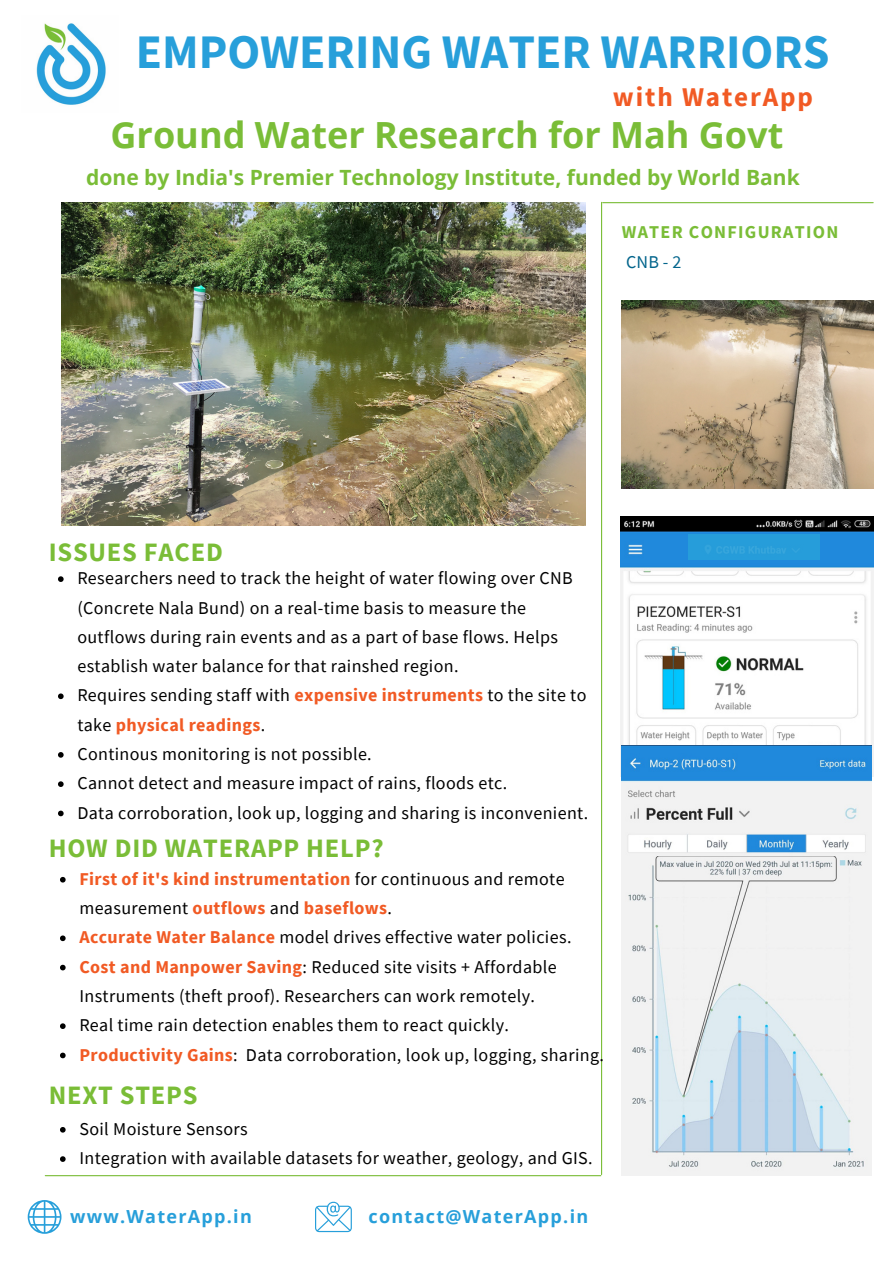
<style>
.page{position:relative;width:894px;height:1264px;background:#fff}
.page>*{position:absolute;margin:0;border:0;box-sizing:border-box;transform-origin:0 0}
.t1{font:700 48px "Source Sans Pro";color:#279fda}
.t2{font:700 36px "Open Sans";color:#7abd37}
.t3{font:700 27px "Source Sans Pro";letter-spacing:.07em;color:#f15a24}
.t4{font:700 26.55px "Source Sans Pro";letter-spacing:.03em;color:#7abd37}
.t5{font:700 21px "Open Sans";color:#7abd37}
.t6{font:18px/29.2px "Source Sans Pro";letter-spacing:.02em;color:#000}
.t7{font:700 18px/29.2px "Source Sans Pro";letter-spacing:.02em;color:#f15a24}
.t8{font:700 18px "Open Sans";letter-spacing:.07em;color:#279fda}
.t9{font:700 18px "Source Sans Pro";letter-spacing:.07em;color:#7abd37}
.t10{font:18px "Source Sans Pro";color:#03658c}
.s1{font-weight:700;color:#f15a24}
.s2{font-weight:400;color:#000}
</style>
<div class="page">
<img style="left:61px;top:202px;width:524px;height:323px">
<img style="left:36px;top:23px;width:70px;height:82px">
<hr style="left:601px;top:202px;width:1px;height:972px;background:#7abd37">
<hr style="left:602px;top:202px;width:270px;height:1px;background:#7abd37">
<hr style="left:45px;top:1175px;width:555px;height:1px;background:#7abd37">
<svg style="left:28px;top:1200px;width:33px;height:33px"></svg>
<svg style="left:315px;top:1201px;width:37px;height:31px"></svg>
<img style="left:621px;top:300px;width:251px;height:188px">
<img style="left:620px;top:516px;width:253px;height:260px">
<div style="left:687px;top:534px;width:132px;height:26px;background:#279fda"></div>
<img style="left:621px;top:745px;width:250px;height:430px">
<svg style="left:60px;top:876px;width:6px;height:6px"></svg>
<svg style="left:60px;top:935px;width:6px;height:6px"></svg>
<svg style="left:60px;top:964px;width:6px;height:6px"></svg>
<svg style="left:60px;top:1023px;width:6px;height:5px"></svg>
<svg style="left:60px;top:1052px;width:6px;height:6px"></svg>
<svg style="left:58px;top:576px;width:6px;height:6px"></svg>
<svg style="left:58px;top:693px;width:6px;height:6px"></svg>
<svg style="left:58px;top:752px;width:6px;height:5px"></svg>
<svg style="left:58px;top:781px;width:6px;height:6px"></svg>
<svg style="left:58px;top:810px;width:6px;height:6px"></svg>
<svg style="left:60px;top:1127px;width:6px;height:5px"></svg>
<svg style="left:60px;top:1156px;width:6px;height:5px"></svg>
<p class="t1" style="left:136px;top:21px;width:695px">EMPOWERING WATER WARRIORS</p>
<p class="t3" style="left:612px;top:80px;width:202px">with WaterApp</p>
<p class="t2" style="left:110px;top:110px;width:674px">Ground Water Research for Mah Govt</p>
<p class="t5" style="left:86px;top:162px;width:714px">done by India's Premier Technology Institute, funded by World Bank</p>
<p class="t9" style="left:621px;top:220px;width:218px">WATER CONFIGURATION</p>
<p class="t10" style="left:626px;top:250px;width:57px">CNB-2</p>
<p class="t4" style="left:49px;top:535px;width:176px">ISSUES FACED</p>
<p class="t6" style="left:77px;top:563px;width:496px">Researchers need to track the height of water flowing over CNB (Concrete Nala Bund) on a real-time basis to measure the outflows during rain events and as a part of base flows. Helps establish water balance for that rainshed region.</p>
<p class="t6" style="left:77px;top:680px;width:510px">Requires sending staff with <span class="s1">expensive instruments</span> to the site to take <span class="s1">physical readings</span>.</p>
<p class="t6" style="left:77px;top:739px;width:296px">Continous monitoring is not possible.</p>
<p class="t6" style="left:77px;top:768px;width:431px">Cannot detect and measure impact of rains, floods etc.</p>
<p class="t6" style="left:77px;top:797px;width:512px">Data corroboration, look up, logging and sharing is inconvenient.</p>
<p class="t4" style="left:49px;top:830px;width:336px">HOW DID WATERAPP HELP?</p>
<p class="t7" style="left:79px;top:863px;width:486px">First of it's kind instrumentation <span class="s2">for continuous and remote measurement</span> outflows <span class="s2">and</span> baseflows<span class="s2">.</span></p>
<p class="t6" style="left:79px;top:922px;width:493px"><span class="s1">Accurate Water Balance</span> model drives effective water policies.</p>
<p class="t6" style="left:79px;top:951px;width:478px"><span class="s1">Cost and Manpower Saving</span>: Reduced site visits + Affordable<br>Instruments (theft proof). Researchers can work remotely.</p>
<p class="t6" style="left:79px;top:1010px;width:431px">Real time rain detection enables them to react quickly.</p>
<p class="t6" style="left:79px;top:1039px;width:526px"><span class="s1">Productivity Gains</span>: Data corroboration, look up, logging, sharing.</p>
<p class="t4" style="left:49px;top:1078px;width:150px">NEXT STEPS</p>
<p class="t6" style="left:79px;top:1113px;width:170px">Soil Moisture Sensors</p>
<p class="t6" style="left:79px;top:1143px;width:514px">Integration with available datasets for weather, geology, and GIS.</p>
<p class="t8" style="left:70px;top:1203px;width:183px">www.WaterApp.in</p>
<p class="t8" style="left:368px;top:1203px;width:221px">contact@WaterApp.in</p>
</div>
